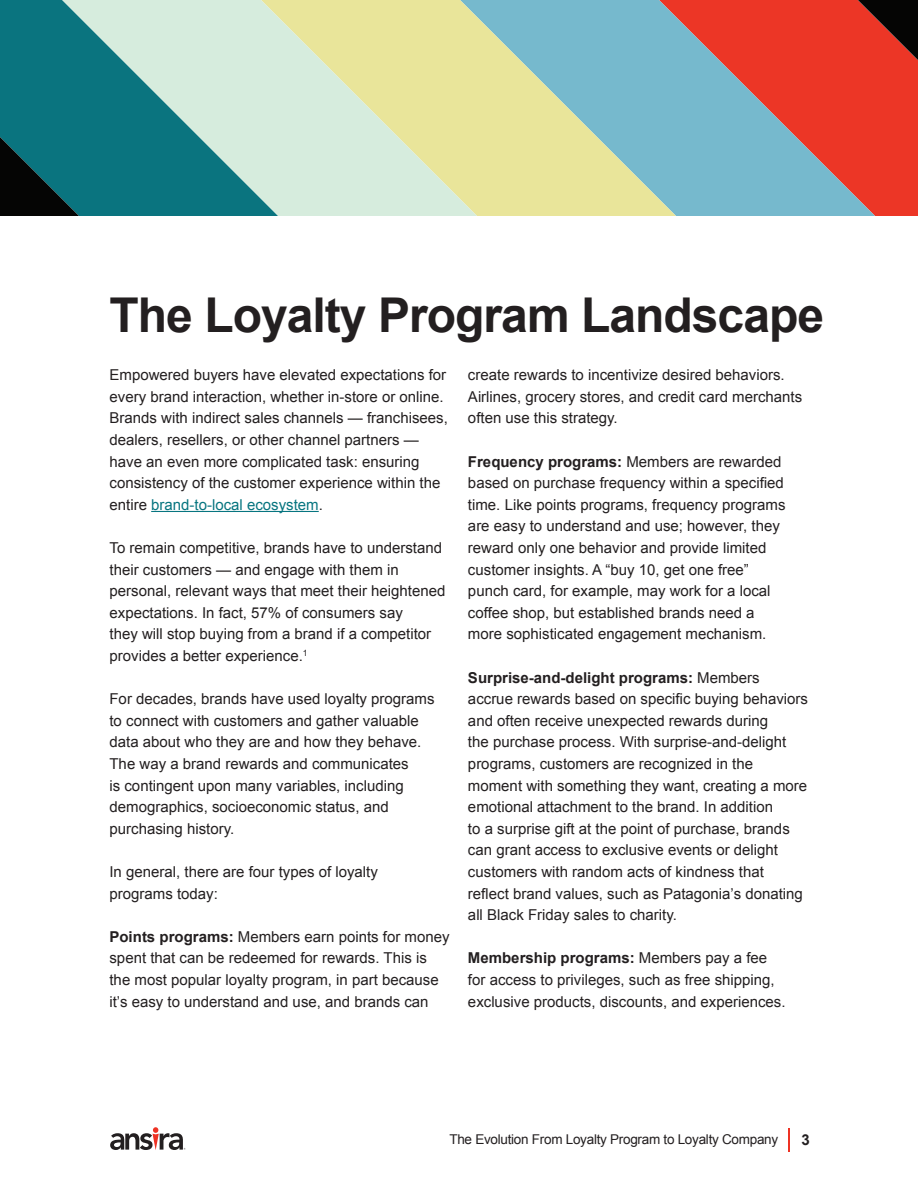
<style>
.page{position:relative;width:918px;height:1188px;background:#fff}
.page>*{position:absolute;margin:0;border:0;box-sizing:border-box;transform-origin:0 0}
.t1{font:700 48px "Arial";letter-spacing:-.02em;color:#231f20}
.t2{font:15px/21.6px "Arial";color:#231f20}
.t3{font:700 15px "Arial";color:#231f20}
.t4{font:13.5px "Arial";letter-spacing:-.02em;color:#231f20}
.s1{color:#077580}
.s2{font-weight:700}
</style>
<div class="page">
<svg style="left:110px;top:1127px;width:75px;height:23px"></svg>
<svg style="left:788px;top:1128px;width:1px;height:23px"></svg>
<hr style="left:151px;top:511px;width:168px;height:1px;background:#077580">
<div style="left:875px;top:60px;width:43px;height:156px;background:#ec3626"></div>
<svg style="left:676px;top:0;width:199px;height:216px;fill:#ec3626"></svg>
<svg style="left:477px;top:0;width:199px;height:216px;fill:#76b9cd"></svg>
<svg style="left:278px;top:0;width:199px;height:216px;fill:#e9e59a"></svg>
<svg style="left:0;top:0;width:278px;height:216px;fill:#0a747f"></svg>
<svg style="left:0;top:137px;width:79px;height:79px"></svg>
<svg style="left:858px;top:0;width:60px;height:60px"></svg>
<h1 class="t1" style="left:110px;top:283px;width:716px">The Loyalty Program Landscape</h1>
<p class="t2" style="left:110px;top:364px;width:340px">Empowered buyers have elevated expectations for every brand interaction, whether in-store or online.<br>Brands with indirect sales channels — franchisees, dealers, resellers, or other channel partners — have an even more complicated task: ensuring consistency of the customer experience within the entire <span class="s1">brand-to-local ecosystem</span>.</p>
<p class="t2" style="left:110px;top:537px;width:337px">To remain competitive, brands have to understand their customers — and engage with them in personal, relevant ways that meet their heightened expectations. In fact, 57% of consumers say<br>they will stop buying from a brand if a competitor provides a better experience.<sup>1</sup></p>
<p class="t2" style="left:109px;top:688px;width:327px">For decades, brands have used loyalty programs to connect with customers and gather valuable data about who they are and how they behave.<br>The way a brand rewards and communicates<br>is contingent upon many variables, including demographics, socioeconomic status, and purchasing history.</p>
<p class="t2" style="left:109px;top:861px;width:270px">In general, there are four types of loyalty programs today:</p>
<p class="t2" style="left:109px;top:926px;width:342px"><span class="s2">Points programs:</span> Members earn points for money spent that can be redeemed for rewards. This is the most popular loyalty program, in part because it’s easy to understand and use, and brands can</p>
<p class="t2" style="left:468px;top:364px;width:336px">create rewards to incentivize desired behaviors.<br>Airlines, grocery stores, and credit card merchants often use this strategy.</p>
<p class="t2" style="left:468px;top:451px;width:319px"><span class="s2">Frequency programs:</span> Members are rewarded based on purchase frequency within a specified time. Like points programs, frequency programs are easy to understand and use; however, they reward only one behavior and provide limited customer insights. A “buy 10, get one free” punch card, for example, may work for a local coffee shop, but established brands need a more sophisticated engagement mechanism.</p>
<p class="t2" style="left:468px;top:667px;width:342px"><span class="s2">Surprise-and-delight programs:</span> Members accrue rewards based on specific buying behaviors and often receive unexpected rewards during<br>the purchase process. With surprise-and-delight programs, customers are recognized in the moment with something they want, creating a more emotional attachment to the brand. In addition<br>to a surprise gift at the point of purchase, brands can grant access to exclusive events or delight customers with random acts of kindness that reflect brand values, such as Patagonia’s donating all Black Friday sales to charity.</p>
<p class="t2" style="left:468px;top:948px;width:319px"><span class="s2">Membership programs:</span> Members pay a fee for access to privileges, such as free shipping, exclusive products, discounts, and experiences.</p>
<p class="t4" style="left:449px;top:1131px;width:330px">The Evolution From Loyalty Program to Loyalty Company</p>
<p class="t3" style="left:802px;top:1130px;width:10px">3</p>
</div>
